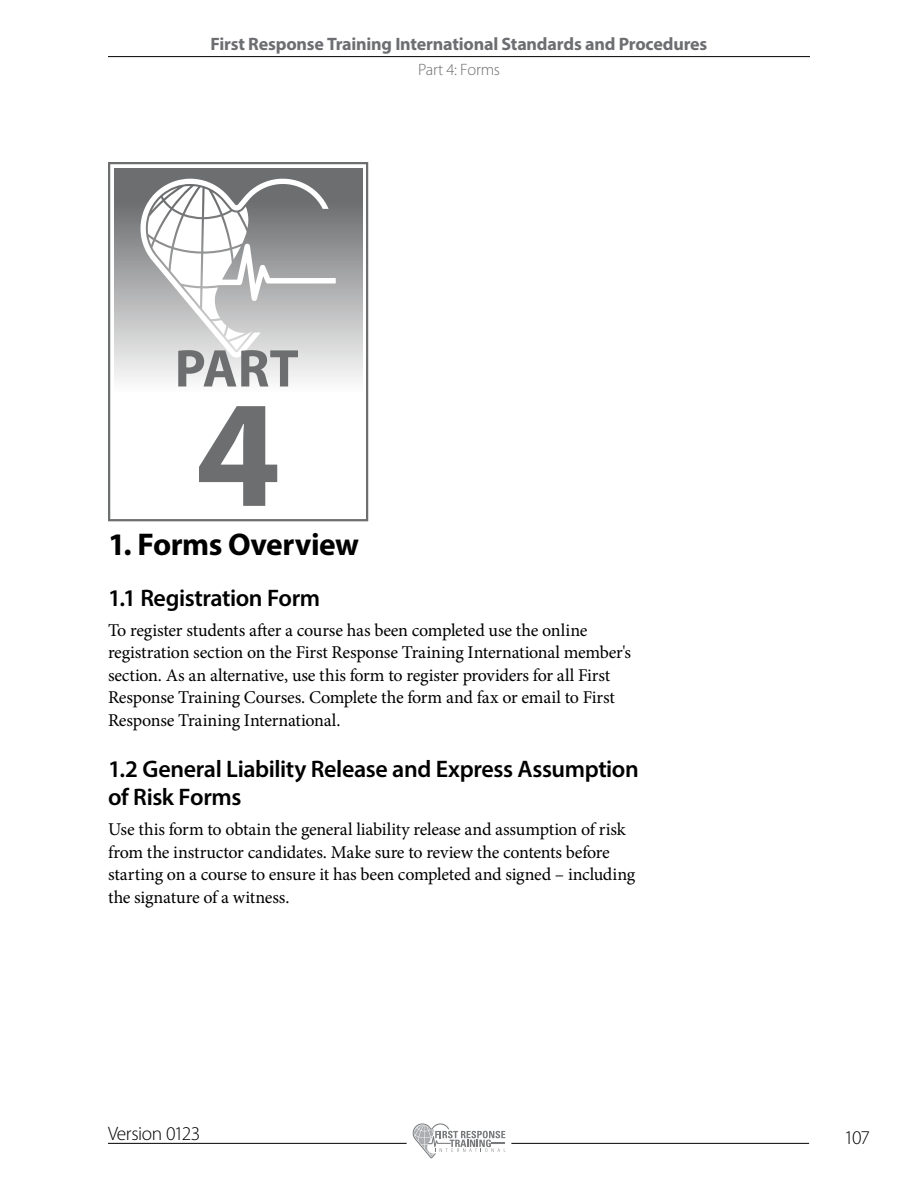
<style>
.page{position:relative;width:918px;height:1188px;background:#fff}
.page>*{position:absolute;margin:0;border:0;box-sizing:border-box;transform-origin:0 0}
.t1{font:700 31.5px "Myriad Pro";letter-spacing:-.015em;color:#000}
.t2{font:600 24px/28.5px "Myriad Pro";letter-spacing:-.015em;color:#000}
.t3{font:300 19.5px "Myriad Pro";letter-spacing:-.03em;color:#000}
.t4{font:18px/22.5px "Minion Pro";letter-spacing:-.01em;color:#000}
.t5{font:700 18px "Myriad Pro";letter-spacing:-.01em;color:#6d6e71}
.t6{font:300 16.5px "Myriad Pro";letter-spacing:-.02em;color:#6d6e71}
</style>
<div class="page">
<hr style="left:108px;top:56px;width:702px;height:1px;background:#000">
<hr style="left:108px;top:1143px;width:299px;height:1px;background:#000">
<hr style="left:511px;top:1143px;width:298px;height:1px;background:#000">
<svg style="left:413px;top:1123px;width:92px;height:35px"></svg>
<svg style="left:108px;top:162px;width:260px;height:359px"></svg>
<svg style="left:140px;top:178px;width:196px;height:208px"></svg>
<svg style="left:199px;top:406px;width:78px;height:100px"></svg>
<p class="t5" style="left:211px;top:32px;width:498px">First Response Training International Standards and Procedures</p>
<p class="t6" style="left:418px;top:60px;width:83px">Part 4: Forms</p>
<h1 class="t1" style="left:108px;top:523px;width:253px">1. Forms Overview</h1>
<h2 class="t2" style="left:108px;top:583px;width:214px">1.1 Registration Form</h2>
<p class="t4" style="left:108px;top:619px;width:525px">To register students after a course has been completed use the online registration section on the First Response Training International member's section. As an alternative, use this form to register providers for all First Response Training Courses. Complete the form and fax or email to First Response Training International.</p>
<h2 class="t2" style="left:108px;top:754px;width:532px">1.2 General Liability Release and Express Assumption of Risk Forms</h2>
<p class="t4" style="left:108px;top:818px;width:529px">Use this form to obtain the general liability release and assumption of risk from the instructor candidates. Make sure to review the contents before starting on a course to ensure it has been completed and signed – including the signature of a witness.</p>
<p class="t3" style="left:108px;top:1122px;width:94px">Version 0123</p>
<p class="t3" style="left:844px;top:1127px;width:27px">107</p>
</div>
